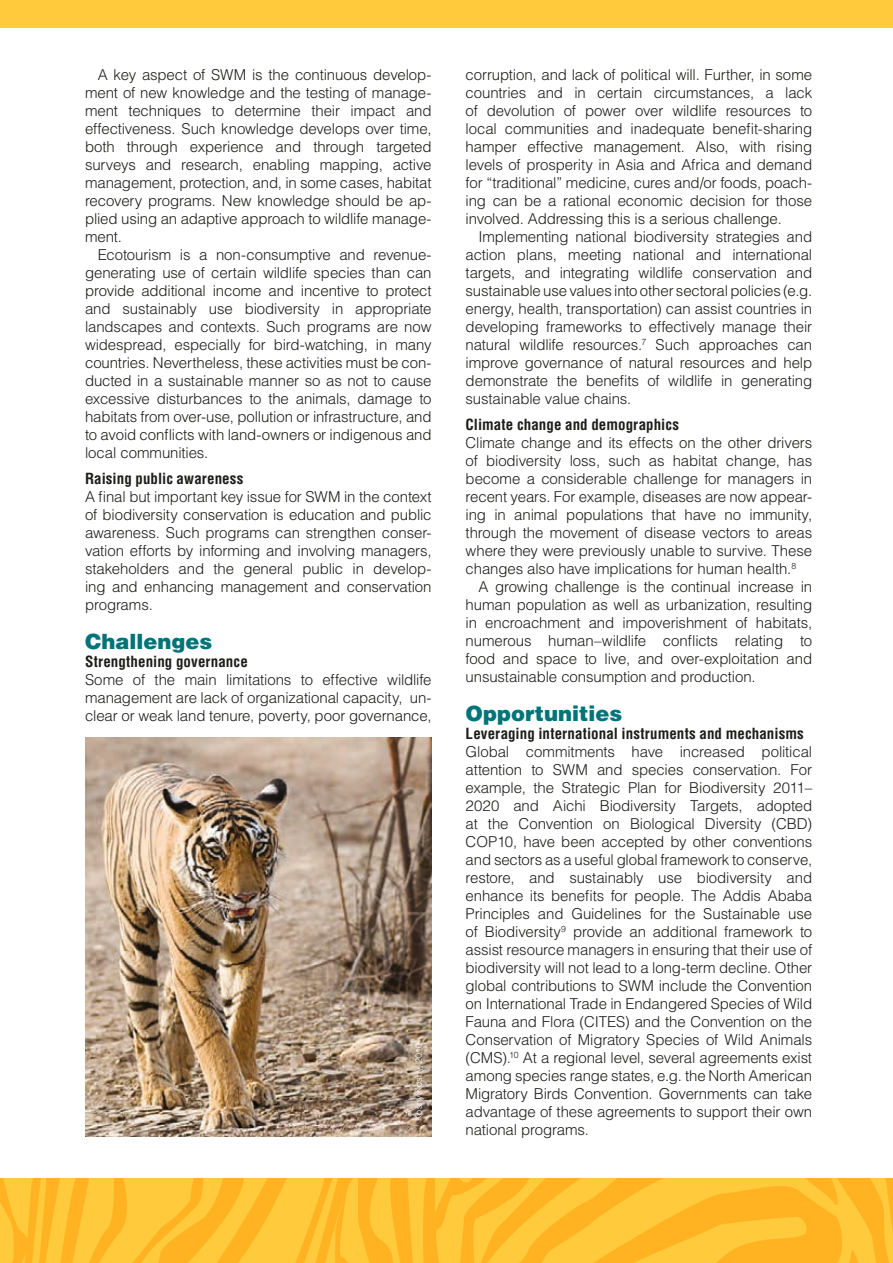
<style>
.page{position:relative;width:893px;height:1263px;background:#fff}
.page>*{position:absolute;margin:0;border:0;box-sizing:border-box;transform-origin:0 0}
.t1{font:900 21px "Helvetica LT Std";color:#007479}
.t2{font:300 15px/18px "Helvetica LT Std";letter-spacing:-.01em;color:#1d1d1b;text-align:justify}
.t3{font:700 condensed 15px "Helvetica LT Std";letter-spacing:.005em;color:#1d1d1b}
.t4{font:300 9px "Helvetica LT Std";letter-spacing:-.005em;color:#fff}
</style>
<div class="page">
<div style="left:0;top:0;width:893px;height:28px;background:#ffca3b"></div>
<svg style="left:0;top:1179px;width:893px;height:84px;background:#ffbf2f"></svg>
<img style="left:85px;top:738px;width:347px;height:399px">
<p class="t2" style="left:85px;top:66px;width:348px;text-indent:13px">A key aspect of SWM is the continuous develop&shy;ment of new knowledge and the testing of manage&shy;ment techniques to determine their impact and effectiveness. Such knowledge develops over time, both through experience and through targeted surveys and research, enabling mapping, active management, protection, and, in some cases, habitat recovery programs. New knowledge should be ap&shy;plied using an adaptive approach to wildlife manage&shy;ment.</p>
<p class="t2" style="left:85px;top:246px;width:348px;text-indent:13px">Ecotourism is a non-consumptive and revenue&shy;generating use of certain wildlife species than can provide additional income and incentive to protect and sustainably use biodiversity in appropriate landscapes and contexts. Such programs are now widespread, especially for bird-watching, in many countries. Nevertheless, these activities must be con&shy;ducted in a sustainable manner so as not to cause excessive disturbances to the animals, damage to habitats from over-use, pollution or infrastructure, and to avoid conflicts with land-owners or indigenous and local communities.</p>
<p class="t3" style="left:85px;top:469px;width:160px">Raising public awareness</p>
<p class="t2" style="left:85px;top:487px;width:348px">A final but important key issue for SWM in the context of biodiversity conservation is education and public awareness. Such programs can strengthen conser&shy;vation efforts by informing and involving managers, stakeholders and the general public in develop&shy;ing and enhancing management and conservation programs.</p>
<h1 class="t1" style="left:85px;top:627px;width:129px">Challenges</h1>
<p class="t3" style="left:85px;top:652px;width:164px">Strengthening governance</p>
<p class="t2" style="left:85px;top:670px;width:348px">Some of the main limitations to effective wildlife management are lack of organizational capacity, un&shy;clear or weak land tenure, poverty, poor governance,</p>
<p class="t4" style="left:413px;top:1120px;width:79px;rotate:-90deg">Koshy Koshy, 2010</p>
<p class="t2" style="left:466px;top:66px;width:348px">corruption, and lack of political will. Further, in some countries and in certain circumstances, a lack of devolution of power over wildlife resources to local communities and inadequate benefit-sharing hamper effective management. Also, with rising levels of prosperity in Asia and Africa and demand for “traditional” medicine, cures and/or foods, poach&shy;ing can be a rational economic decision for those involved. Addressing this is a serious challenge.</p>
<p class="t2" style="left:466px;top:228px;width:348px;text-indent:13px">Implementing national biodiversity strategies and action plans, meeting national and international targets, and integrating wildlife conservation and sustainable use values into other sectoral policies (e.g. energy, health, transportation) can assist countries in developing frameworks to effectively manage their natural wildlife resources.<sup>7</sup> Such approaches can improve governance of natural resources and help demonstrate the benefits of wildlife in generating sustainable value chains.</p>
<p class="t3" style="left:466px;top:415px;width:215px">Climate change and demographics</p>
<p class="t2" style="left:466px;top:433px;width:348px">Climate change and its effects on the other drivers of biodiversity loss, such as habitat change, has become a considerable challenge for managers in recent years. For example, diseases are now appear&shy;ing in animal populations that have no immunity, through the movement of disease vectors to areas where they were previously unable to survive. These changes also have implications for human health.<sup>8</sup></p>
<p class="t2" style="left:466px;top:577px;width:348px;text-indent:13px">A growing challenge is the continual increase in human population as well as urbanization, resulting in encroachment and impoverishment of habitats, numerous human–wildlife conflicts relating to food and space to live, and over-exploitation and unsustainable consumption and production.</p>
<h1 class="t1" style="left:466px;top:699px;width:158px">Opportunities</h1>
<p class="t3" style="left:466px;top:724px;width:340px">Leveraging international instruments and mechanisms</p>
<p class="t2" style="left:466px;top:742px;width:348px">Global commitments have increased political attention to SWM and species conservation. For example, the Strategic Plan for Biodiversity 2011– 2020 and Aichi Biodiversity Targets, adopted at the Convention on Biological Diversity (CBD)<br>COP10, have been accepted by other conventions and sectors as a useful global framework to conserve, restore, and sustainably use biodiversity and enhance its benefits for people. The Addis Ababa Principles and Guidelines for the Sustainable use of Biodiversity<sup>9</sup> provide an additional framework to assist resource managers in ensuring that their use of biodiversity will not lead to a long-term decline. Other global contributions to SWM include the Convention on International Trade in Endangered Species of Wild Fauna and Flora (CITES) and the Convention on the Conservation of Migratory Species of Wild Animals (CMS).<sup>10</sup> At a regional level, several agreements exist among species range states, e.g. the North American Migratory Birds Convention. Governments can take advantage of these agreements to support their own national programs.</p>
</div>
